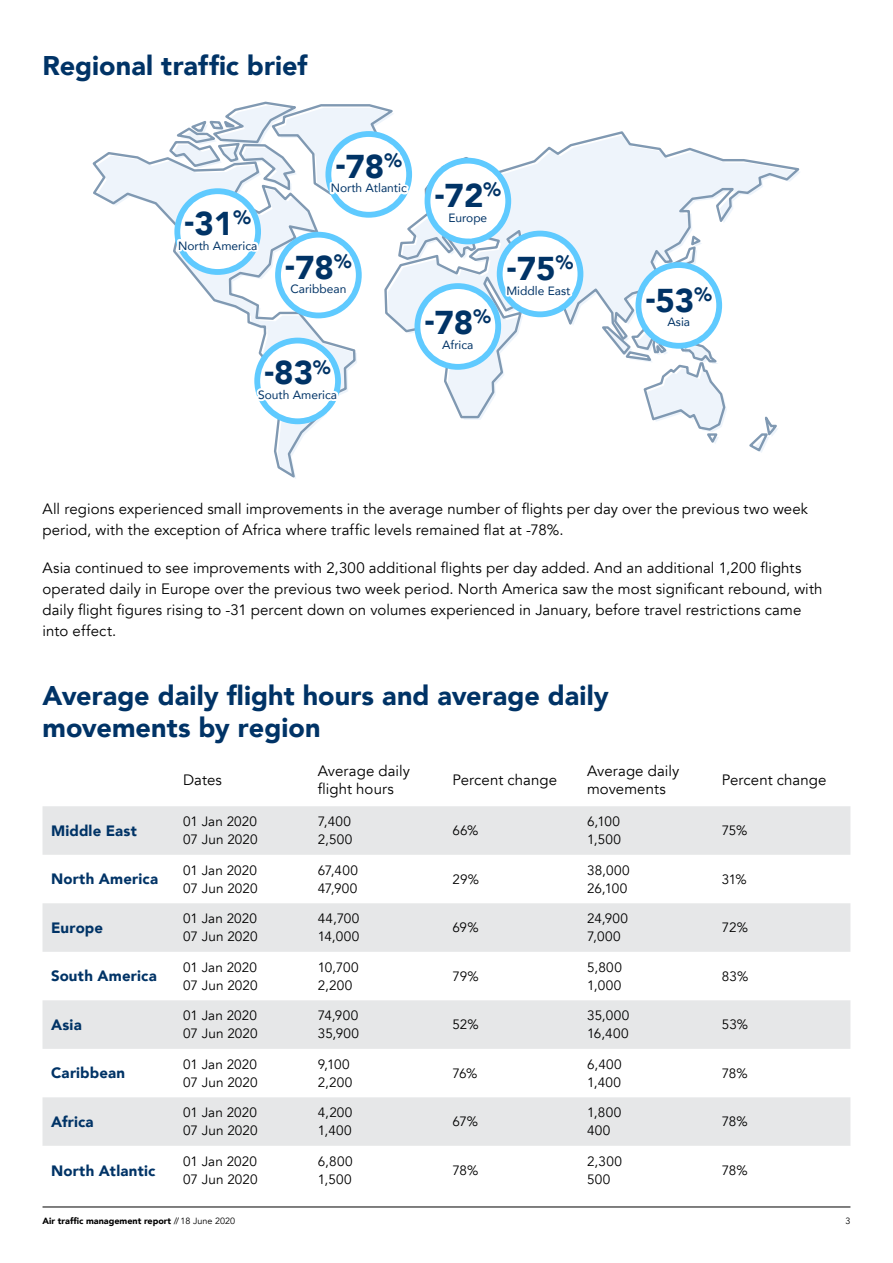
<style>
.page{position:relative;width:893px;height:1263px;background:#fff}
.page>*{position:absolute;margin:0;border:0;box-sizing:border-box;transform-origin:0 0}
.t1{font:900 33px "Avenir";color:#036}
.t2{font:900 27px/32.4px "Avenir";color:#036}
.t3{font:15px/21px "Avenir";letter-spacing:.005em;color:#000}
.t4{font:900 15px "Avenir";letter-spacing:.015em;color:#036}
.t5{font:13.5px/18px "Avenir";letter-spacing:.005em;color:#000}
.t6{font:13.5px/18px "Avenir";letter-spacing:.03em;color:#000}
.t7{font:13.5px/18px "Avenir";letter-spacing:.025em;color:#000}
.t8{font:12px "Avenir";color:#036}
.t9{font:900 9px "Avenir";color:#000}
.t10{font:9px "Avenir";color:#000}
.s1{font-weight:400}
</style>
<div class="page">
<hr style="left:43px;top:1206px;width:807px;height:1px;background:#000">
<svg style="left:92px;top:152px;width:265px;height:327px"></svg>
<svg style="left:384px;top:131px;width:416px;height:288px"></svg>
<svg style="left:669px;top:233px;width:35px;height:37px"></svg>
<svg style="left:747px;top:414px;width:33px;height:39px"></svg>
<div style="left:275px;top:232px;width:87px;height:86px;background:#5fcaff;border-radius:50%"></div>
<div style="left:281px;top:238px;width:75px;height:75px;background:#fff;border-radius:50%"></div>
<svg style="left:167px;top:101px;width:245px;height:198px"></svg>
<div style="left:425px;top:158px;width:86px;height:86px;background:#5fcaff;border-radius:50%"></div>
<div style="left:430px;top:164px;width:75px;height:75px;background:#fff;border-radius:50%"></div>
<svg style="left:442px;top:177px;width:64px;height:65px"></svg>
<div style="left:497px;top:231px;width:86px;height:86px;background:#5fcaff;border-radius:50%"></div>
<div style="left:503px;top:236px;width:74px;height:75px;background:#fff;border-radius:50%"></div>
<svg style="left:503px;top:249px;width:75px;height:64px"></svg>
<div style="left:635px;top:262px;width:87px;height:87px;background:#5fcaff;border-radius:50%"></div>
<div style="left:641px;top:268px;width:75px;height:75px;background:#fff;border-radius:50%"></div>
<svg style="left:598px;top:281px;width:129px;height:163px"></svg>
<div style="left:414px;top:283px;width:87px;height:87px;background:#5fcaff;border-radius:50%"></div>
<div style="left:420px;top:289px;width:75px;height:75px;background:#fff;border-radius:50%"></div>
<svg style="left:432px;top:303px;width:64px;height:52px"></svg>
<div style="left:254px;top:338px;width:87px;height:86px;background:#5fcaff;border-radius:50%"></div>
<div style="left:260px;top:343px;width:75px;height:75px;background:#fff;border-radius:50%"></div>
<svg style="left:253px;top:354px;width:88px;height:55px"></svg>
<svg style="left:43px;top:806px;width:807px;height:340px;fill:#e6e7e8"></svg>
<h2 class="t2" style="left:43px;top:49px;width:267px">Regional traffic brief</h2>
<h1 class="t1" style="left:185px;top:195px;width:68px">-31<sup>%</sup></h1>
<p class="t8" style="left:178px;top:236px;width:81px">North America</p>
<h1 class="t1" style="left:336px;top:138px;width:68px">-78<sup>%</sup></h1>
<p class="t8" style="left:331px;top:178px;width:78px">North Atlantic</p>
<h1 class="t1" style="left:435px;top:168px;width:68px">-72<sup>%</sup></h1>
<p class="t8" style="left:448px;top:208px;width:40px">Europe</p>
<h1 class="t1" style="left:285px;top:239px;width:68px">-78<sup>%</sup></h1>
<p class="t8" style="left:290px;top:279px;width:57px">Caribbean</p>
<h1 class="t1" style="left:265px;top:345px;width:68px">-83<sup>%</sup></h1>
<p class="t8" style="left:258px;top:385px;width:81px">South America</p>
<h1 class="t1" style="left:425px;top:294px;width:68px">-78<sup>%</sup></h1>
<p class="t8" style="left:438px;top:335px;width:40px">Europe</p>
<p class="t8" style="left:442px;top:335px;width:33px">Africa</p>
<h1 class="t1" style="left:507px;top:240px;width:68px">-75<sup>%</sup></h1>
<p class="t8" style="left:506px;top:281px;width:65px">Middle East</p>
<h1 class="t1" style="left:646px;top:272px;width:68px">-53<sup>%</sup></h1>
<p class="t8" style="left:667px;top:312px;width:24px">Asia</p>
<p class="t3" style="left:43px;top:499px;width:767px">All regions experienced small improvements in the average number of flights per day over the previous two week period, with the exception of Africa where traffic levels remained flat at -78%.</p>
<p class="t3" style="left:43px;top:558px;width:781px">Asia continued to see improvements with 2,300 additional flights per day added. And an additional 1,200 flights operated daily in Europe over the previous two week period. North America saw the most significant rebound, with daily flight figures rising to -31 percent down on volumes experienced in January, before travel restrictions came into effect.</p>
<h2 class="t2" style="left:43px;top:679px;width:568px">Average daily flight hours and average daily movements by region</h2>
<p class="t3" style="left:183px;top:769px;width:40px">Dates</p>
<p class="t3" style="left:318px;top:762px;width:94px;line-height:18px">Average daily flight hours</p>
<p class="t3" style="left:452px;top:769px;width:106px">Percent change</p>
<p class="t3" style="left:587px;top:762px;width:94px;line-height:18px">Average daily movements</p>
<p class="t3" style="left:722px;top:769px;width:106px">Percent change</p>
<p class="t4" style="left:51px;top:818px;width:87px">Middle East</p>
<p class="t5" style="left:183px;top:813px;width:76px">01 Jan 2020<br>07 Jun 2020</p>
<p class="t5" style="left:318px;top:813px;width:36px">7,400<br>2,500</p>
<p class="t5" style="left:452px;top:822px;width:27px">66%</p>
<p class="t5" style="left:587px;top:813px;width:35px">6,100<br>1,500</p>
<p class="t5" style="left:722px;top:822px;width:27px">75%</p>
<p class="t4" style="left:51px;top:866px;width:109px">North America</p>
<p class="t5" style="left:183px;top:861px;width:76px">01 Jan 2020<br>07 Jun 2020</p>
<p class="t5" style="left:318px;top:861px;width:42px">67,400<br>47,900</p>
<p class="t5" style="left:452px;top:870px;width:28px">29%</p>
<p class="t7" style="left:587px;top:861px;width:44px">38,000<br>26,100</p>
<p class="t5" style="left:722px;top:870px;width:27px">31%</p>
<p class="t4" style="left:51px;top:915px;width:54px">Europe</p>
<p class="t5" style="left:183px;top:910px;width:76px">01 Jan 2020<br>07 Jun 2020</p>
<p class="t6" style="left:318px;top:910px;width:43px">44,700<br>14,000</p>
<p class="t5" style="left:452px;top:919px;width:28px">69%</p>
<p class="t5" style="left:587px;top:910px;width:42px">24,900<br>7,000</p>
<p class="t5" style="left:722px;top:919px;width:28px">72%</p>
<p class="t4" style="left:51px;top:963px;width:107px">South America</p>
<p class="t5" style="left:183px;top:958px;width:76px">01 Jan 2020<br>07 Jun 2020</p>
<p class="t5" style="left:318px;top:958px;width:42px">10,700<br>2,200</p>
<p class="t5" style="left:452px;top:967px;width:28px">79%</p>
<p class="t5" style="left:587px;top:958px;width:36px">5,800<br>1,000</p>
<p class="t5" style="left:722px;top:967px;width:28px">83%</p>
<p class="t4" style="left:51px;top:1012px;width:32px">Asia</p>
<p class="t5" style="left:183px;top:1007px;width:76px">01 Jan 2020<br>07 Jun 2020</p>
<p class="t5" style="left:318px;top:1007px;width:43px">74,900<br>35,900</p>
<p class="t5" style="left:452px;top:1016px;width:28px">52%</p>
<p class="t6" style="left:587px;top:1007px;width:44px">35,000<br>16,400</p>
<p class="t5" style="left:722px;top:1016px;width:28px">53%</p>
<p class="t4" style="left:51px;top:1060px;width:76px">Caribbean</p>
<p class="t5" style="left:183px;top:1055px;width:76px">01 Jan 2020<br>07 Jun 2020</p>
<p class="t5" style="left:318px;top:1055px;width:36px">9,100<br>2,200</p>
<p class="t5" style="left:452px;top:1064px;width:26px">76%</p>
<p class="t5" style="left:587px;top:1055px;width:36px">6,400<br>1,400</p>
<p class="t5" style="left:722px;top:1064px;width:27px">78%</p>
<p class="t4" style="left:51px;top:1109px;width:44px">Africa</p>
<p class="t5" style="left:183px;top:1104px;width:76px">01 Jan 2020<br>07 Jun 2020</p>
<p class="t5" style="left:318px;top:1104px;width:36px">4,200<br>1,400</p>
<p class="t5" style="left:452px;top:1113px;width:27px">67%</p>
<p class="t5" style="left:587px;top:1104px;width:36px">1,800<br>400</p>
<p class="t5" style="left:722px;top:1113px;width:27px">78%</p>
<p class="t4" style="left:51px;top:1157px;width:106px">North Atlantic</p>
<p class="t5" style="left:183px;top:1152px;width:76px">01 Jan 2020<br>07 Jun 2020</p>
<p class="t5" style="left:318px;top:1152px;width:36px">6,800<br>1,500</p>
<p class="t5" style="left:452px;top:1161px;width:27px">78%</p>
<p class="t5" style="left:587px;top:1152px;width:36px">2,300<br>500</p>
<p class="t5" style="left:722px;top:1161px;width:27px">78%</p>
<p class="t9" style="left:43px;top:1213px;width:194px">Air traffic management report <span class="s1">//</span> <span class="s1">18 June 2020</span></p>
<p class="t10" style="left:845px;top:1215px;width:7px">3</p>
</div>
